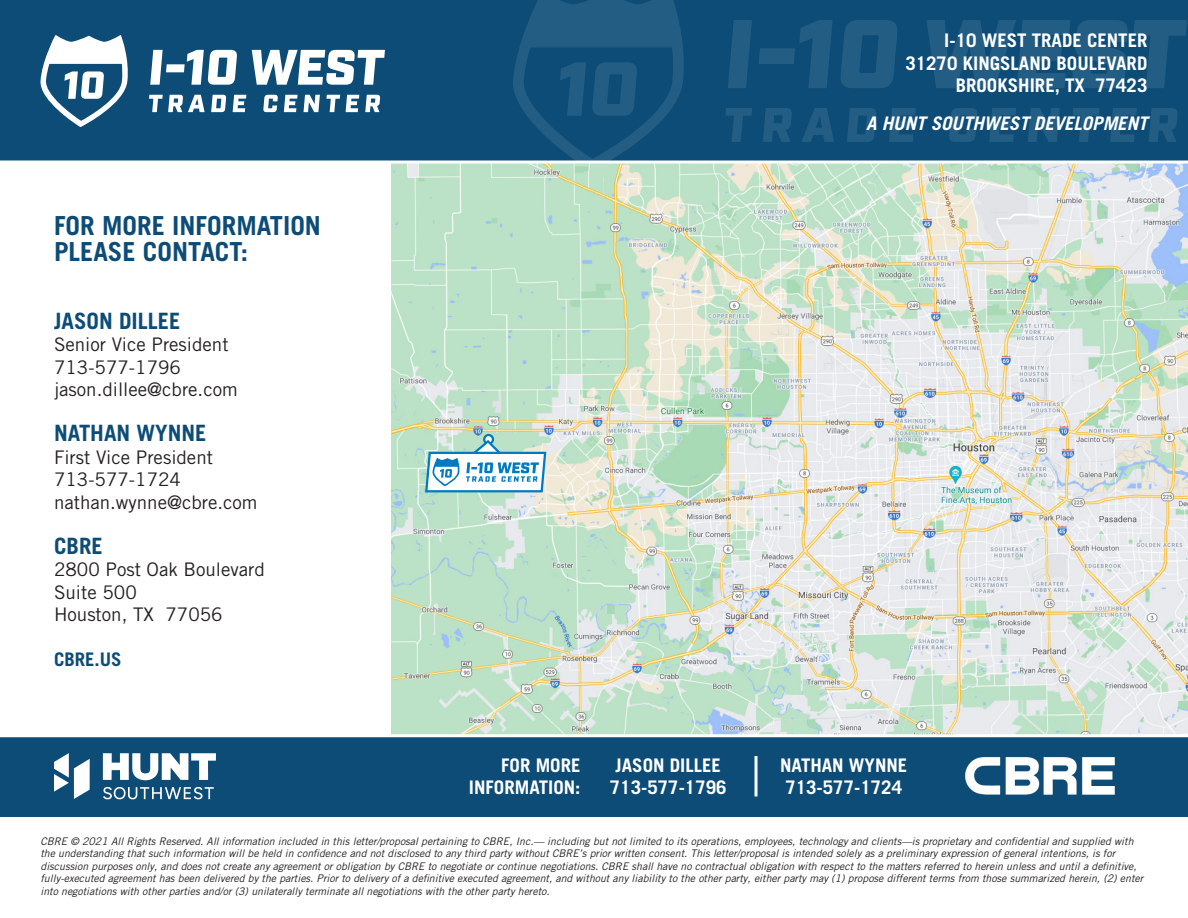
<style>
.page{position:relative;width:1188px;height:918px;background:#fff}
.page>*{position:absolute;margin:0;border:0;box-sizing:border-box;transform-origin:0 0}
.t1{font:700 26.25px "Trade Gothic LT Pro";color:#0c4c77}
.t2{font:700 22.5px "Trade Gothic LT Pro";color:#0c4c77}
.t3{font:18.75px "Trade Gothic LT Pro";color:#231f20}
.t4{font:700 18.75px "Trade Gothic LT Pro";color:#fff}
.t5{font:italic 700 18.75px "Trade Gothic LT Pro";color:#fff}
.t6{font:700 18.75px "Trade Gothic LT Pro";color:#0c4c77}
.t7{font:italic 10.5px/12.6px "Trade Gothic LT Pro";color:#231f20}
</style>
<div class="page">
<img style="left:392px;top:164px;width:796px;height:570px">
<div style="left:0;top:0;width:1188px;height:162px;background:#0c4c77"></div>
<svg style="left:728px;top:20px;width:24px;height:68px"></svg>
<svg style="left:759px;top:20px;width:74px;height:68px"></svg>
<svg style="left:841px;top:20px;width:56px;height:68px"></svg>
<svg style="left:926px;top:20px;width:261px;height:68px"></svg>
<svg style="left:725px;top:108px;width:27px;height:34px"></svg>
<svg style="left:763px;top:108px;width:29px;height:34px"></svg>
<svg style="left:802px;top:108px;width:32px;height:34px"></svg>
<svg style="left:847px;top:108px;width:29px;height:34px"></svg>
<svg style="left:889px;top:108px;width:27px;height:34px"></svg>
<svg style="left:949px;top:108px;width:28px;height:34px"></svg>
<svg style="left:989px;top:108px;width:27px;height:34px"></svg>
<svg style="left:1028px;top:108px;width:32px;height:34px"></svg>
<svg style="left:1073px;top:108px;width:26px;height:34px"></svg>
<svg style="left:1110px;top:108px;width:27px;height:34px"></svg>
<svg style="left:1149px;top:108px;width:29px;height:34px"></svg>
<svg style="left:513px;top:0;width:171px;height:160px"></svg>
<div style="left:0;top:736px;width:1188px;height:81px;background:#0c4c77"></div>
<img style="left:966px;top:758px;width:148px;height:37px">
<svg style="left:754px;top:756px;width:4px;height:40px"></svg>
<hr style="left:0;top:734px;width:1188px;height:3px;background:#fff">
<svg style="left:0;top:160px;width:1188px;height:4px"></svg>
<svg style="left:150px;top:50px;width:87px;height:35px"></svg>
<svg style="left:252px;top:50px;width:133px;height:35px"></svg>
<svg style="left:149px;top:95px;width:56px;height:17px"></svg>
<svg style="left:211px;top:95px;width:15px;height:17px"></svg>
<svg style="left:233px;top:95px;width:13px;height:17px"></svg>
<svg style="left:263px;top:95px;width:15px;height:17px"></svg>
<svg style="left:284px;top:95px;width:14px;height:17px"></svg>
<svg style="left:304px;top:95px;width:16px;height:17px"></svg>
<svg style="left:326px;top:95px;width:14px;height:17px"></svg>
<svg style="left:346px;top:95px;width:13px;height:17px"></svg>
<svg style="left:365px;top:95px;width:15px;height:17px"></svg>
<svg style="left:40px;top:35px;width:88px;height:92px"></svg>
<div style="left:483px;top:434px;width:11px;height:11px;border:2px solid #007ac1;border-radius:50%"></div>
<svg style="left:424px;top:438px;width:124px;height:56px"></svg>
<svg style="left:103px;top:787px;width:111px;height:12px"></svg>
<svg style="left:54px;top:753px;width:36px;height:46px"></svg>
<svg style="left:103px;top:753px;width:113px;height:27px"></svg>
<p class="t1" style="left:54px;top:209px;width:268px">FOR MORE INFORMATION</p>
<p class="t1" style="left:54px;top:236px;width:196px">PLEASE CONTACT:</p>
<p class="t2" style="left:54px;top:307px;width:128px">JASON DILLEE</p>
<p class="t3" style="left:54px;top:333px;width:176px">Senior Vice President</p>
<p class="t3" style="left:54px;top:356px;width:129px">713-577-1796</p>
<p class="t3" style="left:54px;top:378px;width:185px">jason.dillee@cbre.com</p>
<p class="t2" style="left:54px;top:419px;width:154px">NATHAN WYNNE</p>
<p class="t3" style="left:54px;top:446px;width:161px">First Vice President</p>
<p class="t3" style="left:54px;top:468px;width:129px">713-577-1724</p>
<p class="t3" style="left:54px;top:491px;width:205px">nathan.wynne@cbre.com</p>
<p class="t2" style="left:54px;top:532px;width:50px">CBRE</p>
<p class="t3" style="left:54px;top:558px;width:212px">2800 Post Oak Boulevard</p>
<p class="t3" style="left:54px;top:581px;width:84px">Suite 500</p>
<p class="t3" style="left:54px;top:603px;width:170px">Houston, TX 77056</p>
<p class="t6" style="left:54px;top:648px;width:69px">CBRE.US</p>
<p class="t4" style="left:944px;top:29px;width:205px">I-10 WEST TRADE CENTER</p>
<p class="t4" style="left:905px;top:52px;width:244px">31270 KINGSLAND BOULEVARD</p>
<p class="t4" style="left:956px;top:74px;width:193px">BROOKSHIRE, TX 77423</p>
<p class="t5" style="left:866px;top:112px;width:283px">A HUNT SOUTHWEST DEVELOPMENT</p>
<p class="t4" style="left:501px;top:754px;width:81px">FOR MORE</p>
<p class="t4" style="left:469px;top:776px;width:113px">INFORMATION:</p>
<p class="t4" style="left:616px;top:754px;width:107px">JASON DILLEE</p>
<p class="t4" style="left:610px;top:776px;width:118px">713-577-1796</p>
<p class="t4" style="left:780px;top:754px;width:129px">NATHAN WYNNE</p>
<p class="t4" style="left:785px;top:776px;width:118px">713-577-1724</p>
<p class="t7" style="left:40px;top:835px;width:1104px">CBRE © 2021 All Rights Reserved. All information included in this letter/proposal pertaining to CBRE, Inc.— including but not limited to its operations, employees, technology and clients—is proprietary and confidential and supplied with the understanding that such information will be held in confidence and not disclosed to any third party without CBRE’s prior written consent. This letter/proposal is intended solely as a preliminary expression of general intentions, is for discussion purposes only, and does not create any agreement or obligation by CBRE to negotiate or continue negotiations. CBRE shall have no contractual obligation with respect to the matters referred to herein unless and until a definitive, fully-executed agreement has been delivered by the parties. Prior to delivery of a definitive executed agreement, and without any liability to the other party, either party may (1) propose different terms from those summarized herein, (2) enter into negotiations with other parties and/or (3) unilaterally terminate all negotiations with the other party hereto.</p>
</div>
